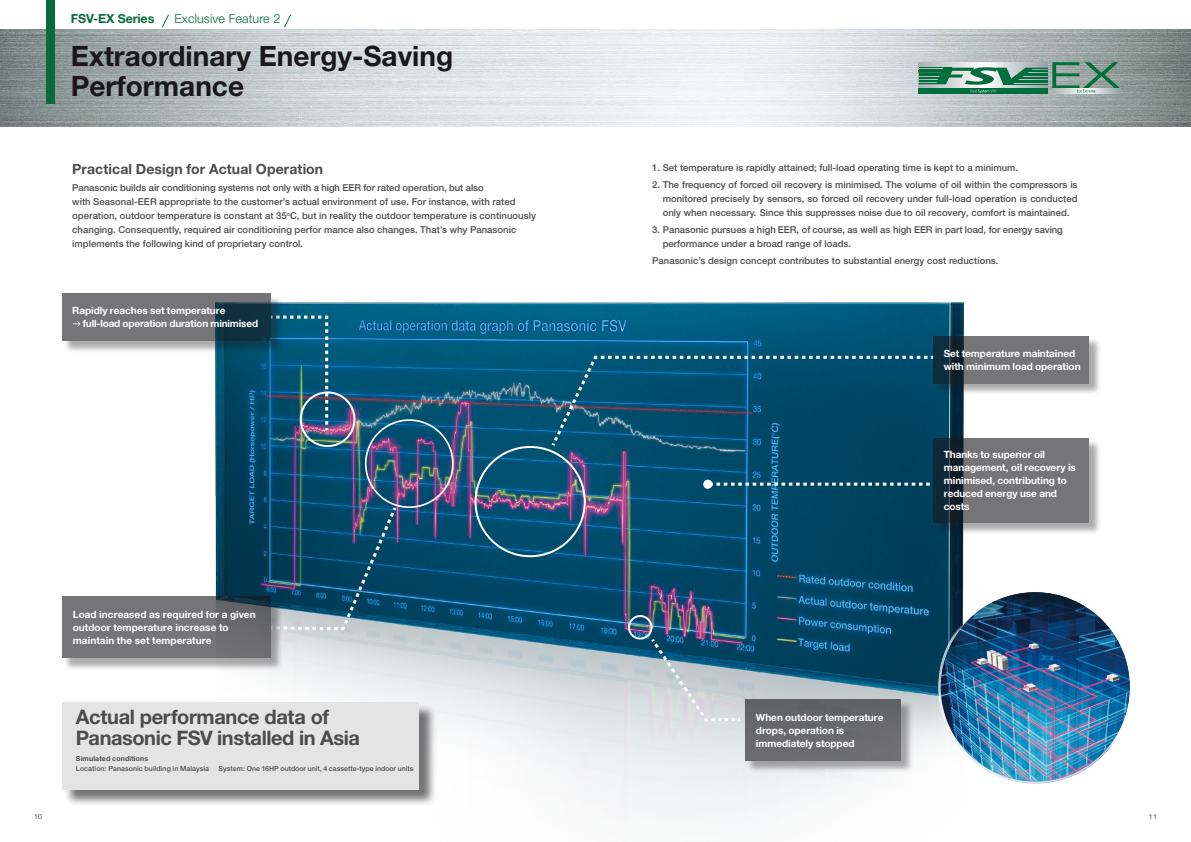
<style>
.page{position:relative;width:1191px;height:842px;background:#fff}
.page>*{position:absolute;margin:0;border:0;box-sizing:border-box;transform-origin:0 0}
.t1{font:700 28px/30px "Helvetica Neue LT Std";color:#1a181b}
.t2{font:700 20px/21.5px "Helvetica Neue LT Std";letter-spacing:-.02em;color:#4c4c4e}
.t3{font:700 14px "Helvetica Neue LT Std";letter-spacing:.005em;color:#4c4c4e}
.t4{font:300 12.5px "Helvetica Neue LT Std";letter-spacing:.01em;color:#096b3d}
.t5{font:700 12.5px "Helvetica Neue LT Std";letter-spacing:-.01em;color:#096b3d}
.t6{font:700 10px/13px "Helvetica Neue LT Std";letter-spacing:-.005em;color:#fff}
.t7{font:500 9.5px/14px "Helvetica Neue LT Std";color:#4c4c4e}
.t8{font:500 7px "Helvetica Neue LT Std";letter-spacing:.005em;color:#4c4c4e}
.t9{font:700 7px "Helvetica Neue LT Std";letter-spacing:.015em;color:#4c4c4e}
.t10{font:300 7px "Helvetica Neue LT Std";color:#1a181b}
</style>
<div class="page">
<img style="left:216px;top:302px;width:747px;height:518px">
<div style="left:365px;top:419px;width:89px;height:89px;border:2px solid #fff;border-radius:50%"></div>
<div style="left:300px;top:391px;width:55px;height:56px;border:2px solid #fff;border-radius:50%"></div>
<div style="left:628px;top:615px;width:24px;height:24px;border:2px solid #fff;border-radius:50%"></div>
<div style="left:704px;top:481px;width:7px;height:7px;background:#fff;border-radius:50%"></div>
<div style="left:703px;top:480px;width:9px;height:9px;border:2px solid #fff;border-radius:50%"></div>
<div style="left:474px;top:446px;width:112px;height:111px;border:2px solid #fff;border-radius:50%"></div>
<img style="left:268px;top:314px;width:62px;height:119px">
<svg style="left:549px;top:354px;width:387px;height:95px;background:#085071"></svg>
<svg style="left:709px;top:483px;width:220px;height:3px"></svg>
<svg style="left:268px;top:504px;width:131px;height:128px;background:#225875"></svg>
<svg style="left:648px;top:635px;width:95px;height:88px;background:#91a9b7"></svg>
<div style="left:63px;top:295px;width:220px;height:58px;background:#1a181b;opacity:.6"></div>
<svg style="left:62px;top:294px;width:208px;height:47px;background:#5f656a"></svg>
<div style="left:934px;top:338px;width:167px;height:58px;background:#1a181b;opacity:.6"></div>
<svg style="left:933px;top:336px;width:155px;height:47px;background:#616569"></svg>
<div style="left:934px;top:440px;width:167px;height:95px;background:#1a181b;opacity:.6"></div>
<svg style="left:933px;top:438px;width:155px;height:85px;background:#616468"></svg>
<div style="left:746px;top:701px;width:167px;height:72px;background:#1a181b;opacity:.6"></div>
<div style="left:745px;top:699px;width:156px;height:62px;background:#68696b"></div>
<div style="left:63px;top:598px;width:220px;height:73px;background:#1a181b;opacity:.6"></div>
<div style="left:62px;top:596px;width:208px;height:62px;background:linear-gradient(to right,#7c7a7b,#646669)"></div>
<div style="left:64px;top:704px;width:373px;height:103px;background:#1a181b;opacity:.6"></div>
<div style="left:62px;top:702px;width:357px;height:87px;background:#e4e4e5"></div>
<img style="left:937px;top:589px;width:193px;height:195px">
<img style="left:0;top:30px;width:1191px;height:96px">
<div style="left:918px;top:70px;width:32px;height:1px;border:1px solid #096b3d"></div>
<svg style="left:919px;top:92px;width:129px;height:2px"></svg>
<svg style="left:1052px;top:92px;width:68px;height:2px"></svg>
<svg style="left:919px;top:62px;width:201px;height:30px;background:#6e9f8b"></svg>
<svg style="left:73px;top:321px;width:7px;height:5px"></svg>
<div style="left:46px;top:0;width:9px;height:104px;background:#096b3d"></div>
<svg style="left:162px;top:14px;width:7px;height:14px"></svg>
<svg style="left:284px;top:14px;width:7px;height:14px"></svg>
<h3 class="t5" style="left:71px;top:11px;width:85px">FSV-EX Series</h3>
<h3 class="t4" style="left:174px;top:11px;width:107px">Exclusive Feature 2</h3>
<h1 class="t1" style="left:71px;top:41px;width:384px">Extraordinary Energy-Saving<br>Performance</h1>
<h3 class="t3" style="left:72px;top:161px;width:252px">Practical Design for Actual Operation</h3>
<p class="t7" style="left:72px;top:181px;width:465px">Panasonic builds air conditioning systems not only with a high EER for rated operation, but also<br>with Seasonal-EER appropriate to the customer’s actual environment of use. For instance, with rated operation, outdoor temperature is constant at 35<sup>o</sup>C, but in reality the outdoor temperature is continuously changing. Consequently, required air conditioning perfor mance also changes. That’s why Panasonic implements the following kind of proprietary control.</p>
<p class="t6" style="left:83px;top:304px;width:177px;text-indent:-10px">Rapidly reaches set temperature full-load operation duration minimised</p>
<p class="t6" style="left:73px;top:608px;width:184px">Load increased as required for a given outdoor temperature increase to maintain the set temperature</p>
<h2 class="t2" style="left:76px;top:705px;width:285px">Actual performance data of<br>Panasonic FSV installed in Asia</h2>
<p class="t9" style="left:76px;top:754px;width:74px">Simulated conditions</p>
<p class="t8" style="left:76px;top:764px;width:135px">Location: Panasonic building in Malaysia</p>
<p class="t8" style="left:218px;top:764px;width:196px">System: One 16HP outdoor unit, 4 cassette-type indoor units</p>
<p class="t7" style="left:652px;top:161px;width:367px">1. Set temperature is rapidly attained; full-load operating time is kept to a minimum.</p>
<p class="t7" style="left:663px;top:178px;width:416px;text-align:justify;text-indent:-11px">2. The frequency of forced oil recovery is minimised. The volume of oil within the compressors is monitored precisely by sensors, so forced oil recovery under full-load operation is conducted only when necessary. Since this suppresses noise due to oil recovery, comfort is maintained.</p>
<p class="t7" style="left:663px;top:222px;width:401px;text-indent:-11px">3. Panasonic pursues a high EER, of course, as well as high EER in part load, for energy saving performance under a broad range of loads.</p>
<p class="t7" style="left:652px;top:253px;width:348px">Panasonic’s design concept contributes to substantial energy cost reductions.</p>
<p class="t6" style="left:943px;top:346px;width:138px">Set temperature maintained with minimum load operation</p>
<p class="t6" style="left:943px;top:448px;width:134px">Thanks to superior oil management, oil recovery is minimised, contributing to reduced energy use and costs</p>
<p class="t6" style="left:756px;top:710px;width:129px">When outdoor temperature drops, operation is immediately stopped</p>
<p class="t10" style="left:34px;top:812px;width:10px">10</p>
<p class="t10" style="left:1148px;top:812px;width:10px">11</p>
</div>
